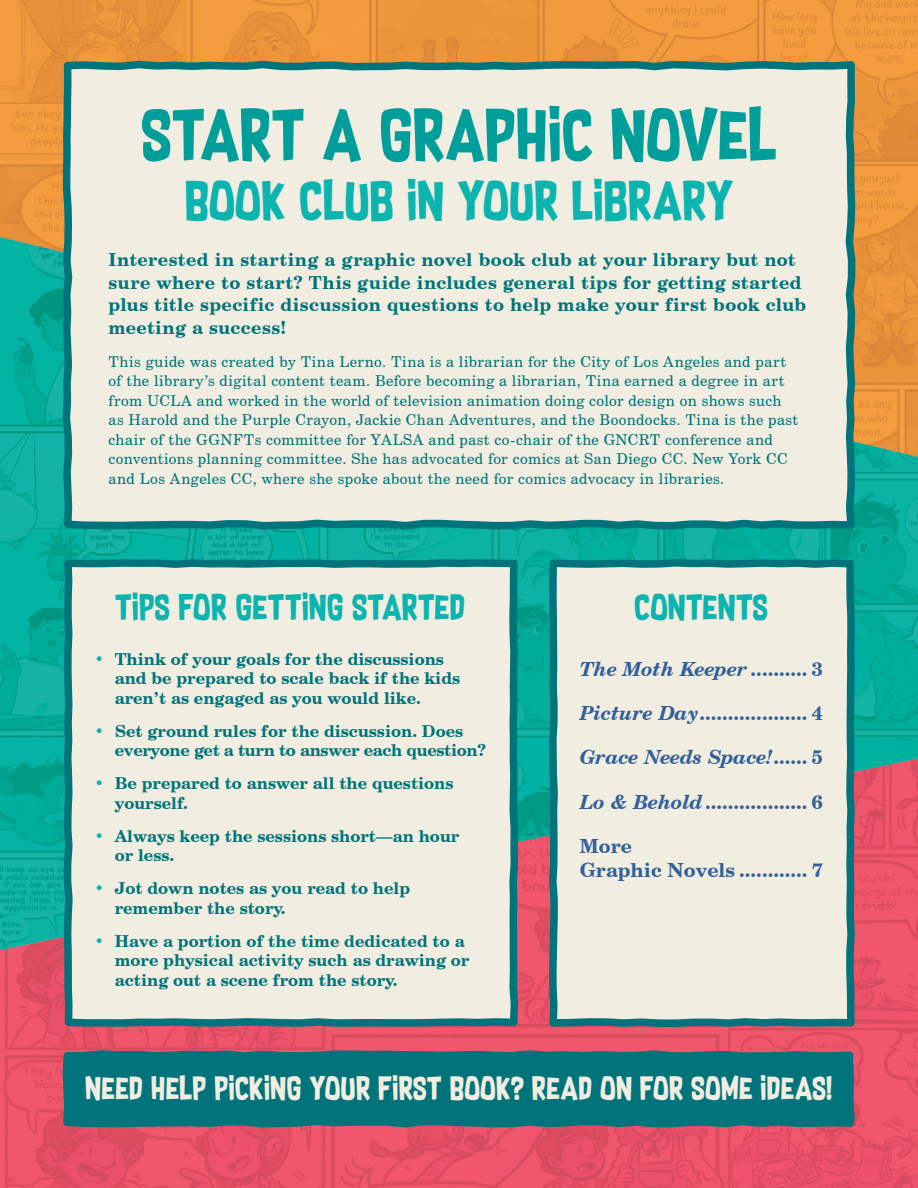
<style>
.page{position:relative;width:918px;height:1188px;background:#fff}
.page>*{position:absolute;margin:0;border:0;box-sizing:border-box;transform-origin:0 0}
.t1{font:60px "Supersonic Rocketship";letter-spacing:.005em;color:#009e9a}
.t2{font:45px "Supersonic Rocketship";letter-spacing:.015em;color:#0cb4af}
.t3{font:30px "Supersonic Rocketship";letter-spacing:.01em;color:#0cb4af}
.t4{font:27px "Supersonic Rocketship";letter-spacing:.015em;color:#f1ede0}
.t5{font:700 19.5px/24px "Century Schoolbook BT";color:#31609b}
.t6{font:italic 700 19.5px "Century Schoolbook BT";color:#31609b}
.t7{font:700 18px/22.5px "Century Schoolbook BT";letter-spacing:.02em;color:#00747a}
.t8{font:700 16.5px/19.5px "Century Schoolbook BT";color:#00747a}
.t9{font:700 16.5px/19.5px "Century Schoolbook BT";letter-spacing:-.02em;color:#00747a}
.t10{font:15px/19.5px "Century Schoolbook BT";letter-spacing:.03em;color:#00747a}
.s1{color:#0cb4af}
.s2{font-style:normal}
.s3{font-style:italic}
</style>
<div class="page">
<img style="left:0;top:0;width:918px;height:1188px">
<svg style="left:63px;top:1050px;width:791px;height:77px;background:#246e77"></svg>
<svg style="left:64px;top:559px;width:454px;height:468px;background:#e0e4d9"></svg>
<div style="left:63px;top:61px;width:792px;height:468px;background:#f1ede0"></div>
<svg style="left:549px;top:559px;width:306px;height:468px;background:#dce2d7"></svg>
<div style="left:63px;top:1060px;width:792px;height:64px;background:#00747a"></div>
<p class="t1" style="left:142px;top:88px;width:637px">START A GRAPHIC NOVEL</p>
<p class="t2" style="left:185px;top:165px;width:550px">BOOK CLUB IN YOUR LIBRARY</p>
<p class="t7" style="left:108px;top:248px;width:699px">Interested in starting a graphic novel book club at your library but not sure where to start? This guide includes general tips for getting started plus title specific discussion questions to help make your first book club meeting a success!</p>
<p class="t10" style="left:108px;top:352px;width:691px">This guide was created by Tina Lerno. Tina is a librarian for the City of Los Angeles and part of the library’s digital content team. Before becoming a librarian, Tina earned a degree in art from UCLA and worked in the world of television animation doing color design on shows such as Harold and the Purple Crayon, Jackie Chan Adventures, and the Boondocks. Tina is the past chair of the GGNFTs committee for YALSA and past co-chair of the GNCRT conference and conventions planning committee. She has advocated for comics at San Diego CC. New York CC and Los Angeles CC, where she spoke about the need for comics advocacy in libraries.</p>
<p class="t3" style="left:115px;top:584px;width:352px">TIPS FOR GETTING STARTED</p>
<p class="t8" style="left:115px;top:649px;width:347px;text-indent:-20px"><span class="s1">•</span> Think of your goals for the discussions and be prepared to scale back if the kids aren’t as engaged as you would like.</p>
<p class="t9" style="left:115px;top:721px;width:373px;text-indent:-20px"><span class="s1">•</span> Set ground rules for the discussion. Does everyone get a turn to answer each question?</p>
<p class="t8" style="left:115px;top:773px;width:340px;text-indent:-20px"><span class="s1">•</span> Be prepared to answer all the questions yourself.</p>
<p class="t8" style="left:115px;top:826px;width:346px;text-indent:-20px"><span class="s1">•</span> Always keep the sessions short—an hour or less.</p>
<p class="t8" style="left:115px;top:878px;width:297px;text-indent:-20px"><span class="s1">•</span> Jot down notes as you read to help remember the story.</p>
<p class="t8" style="left:115px;top:931px;width:356px;text-indent:-20px"><span class="s1">•</span> Have a portion of the time dedicated to a more physical activity such as drawing or acting out a scene from the story.</p>
<p class="t3" style="left:635px;top:584px;width:135px">CONTENTS</p>
<p class="t6" style="left:580px;top:657px;width:244px">The Moth Keeper <span class="s2">.......... 3</span></p>
<p class="t5" style="left:580px;top:701px;width:244px"><span class="s3">Picture Day</span>................... 4</p>
<p class="t6" style="left:580px;top:745px;width:244px">Grace Needs Space!<span class="s2">...... 5</span></p>
<p class="t5" style="left:580px;top:789px;width:244px"><span class="s3">Lo &amp; Behold</span>.................. 6</p>
<p class="t5" style="left:580px;top:833px;width:244px">More<br>Graphic Novels ............ 7</p>
<p class="t4" style="left:86px;top:1067px;width:748px">NEED HELP PICKING YOUR FIRST BOOK? READ ON FOR SOME IDEAS!</p>
</div>
